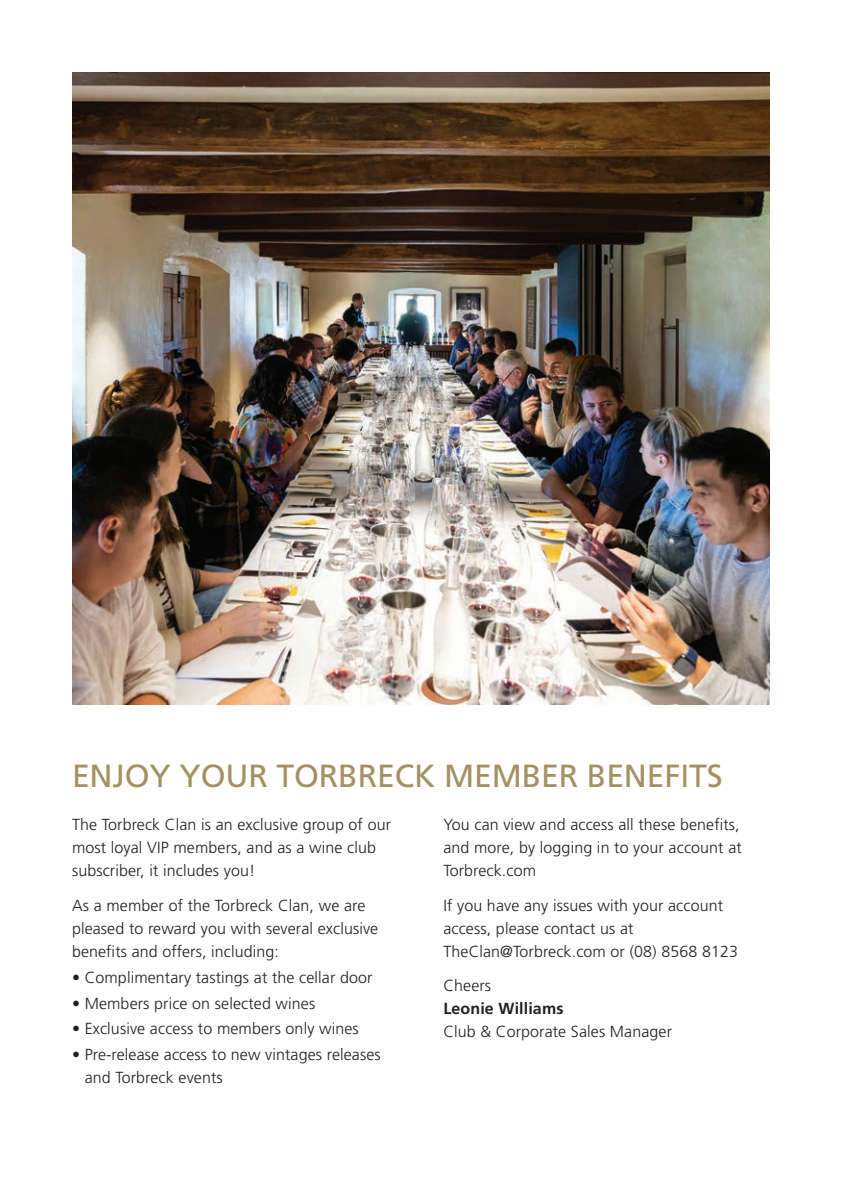
<style>
.page{position:relative;width:842px;height:1191px;background:#fff}
.page>*{position:absolute;margin:0;border:0;box-sizing:border-box;transform-origin:0 0}
.t1{font:32px "Frutiger LT Pro";letter-spacing:-.005em;color:#a29161}
.t2{font:300 16px/23px "Frutiger LT Pro";letter-spacing:.01em;color:#231f20}
.t3{font:700 16px "Frutiger LT Pro";letter-spacing:.01em;color:#231f20}
</style>
<div class="page">
<img style="left:72px;top:72px;width:698px;height:632px">
<h1 class="t1" style="left:72px;top:757px;width:652px">ENJOY YOUR TORBRECK MEMBER BENEFITS</h1>
<p class="t2" style="left:72px;top:813px;width:321px">The Torbreck Clan is an exclusive group of our most loyal VIP members, and as a wine club subscriber, it includes you!</p>
<p class="t2" style="left:72px;top:894px;width:308px">As a member of the Torbreck Clan, we are pleased to reward you with several exclusive benefits and offers, including:</p>
<p class="t2" style="left:72px;top:965px;width:302px">• Complimentary tastings at the cellar door</p>
<p class="t2" style="left:72px;top:991px;width:245px">• Members price on selected wines</p>
<p class="t2" style="left:72px;top:1017px;width:288px">• Exclusive access to members only wines</p>
<p class="t2" style="left:85px;top:1043px;width:298px;text-indent:-13px">• Pre-release access to new vintages releases and Torbreck events</p>
<p class="t2" style="left:443px;top:813px;width:300px">You can view and access all these benefits, and more, by logging in to your account at<br>Torbreck.com</p>
<p class="t2" style="left:443px;top:894px;width:296px">If you have any issues with your account access, please contact us at<br>TheClan@Torbreck.com or (08) 8568 8123</p>
<p class="t2" style="left:443px;top:974px;width:49px">Cheers</p>
<p class="t3" style="left:443px;top:999px;width:122px">Leonie Williams</p>
<p class="t2" style="left:443px;top:1020px;width:230px">Club &amp; Corporate Sales Manager</p>
</div>
